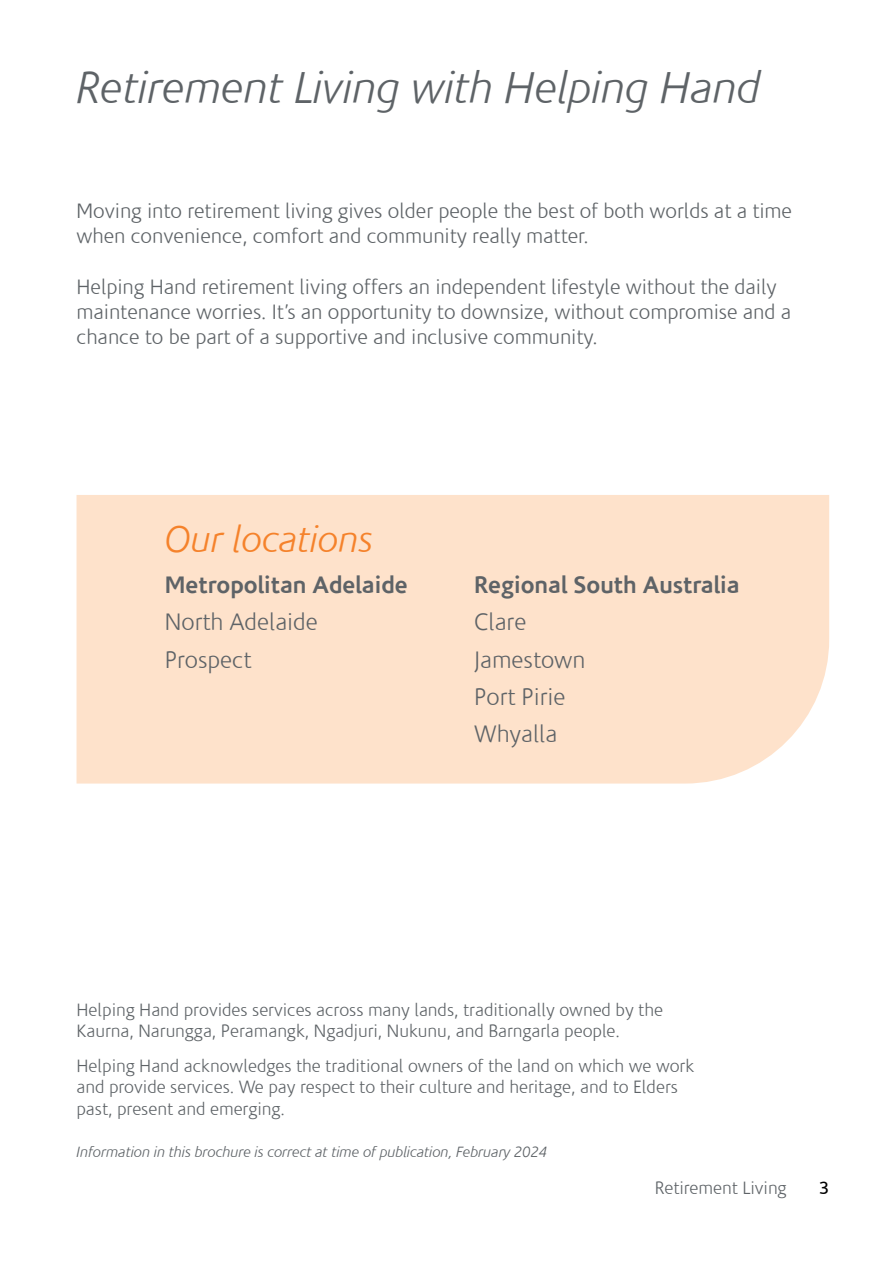
<style>
.page{position:relative;width:893px;height:1263px;background:#fff}
.page>*{position:absolute;margin:0;border:0;box-sizing:border-box;transform-origin:0 0}
.t1{font:italic 300 45px "Corisande";color:#5e6367}
.t2{font:italic 300 37.5px "Corisande";color:#f5822b}
.t3{font:300 24px/37.3px "Corisande";color:#5e6367}
.t4{font:700 24px "Corisande";color:#5e6367}
.t5{font:300 21px/25.2px "Corisande";color:#5e6367}
.t6{font:300 18px/21.6px "Corisande";color:#5e6367}
.t7{font:18px "Corisande";color:#000}
.t8{font:italic 300 15px "Corisande";color:#5e6367}
</style>
<div class="page">
<div style="left:77px;top:495px;width:752px;height:288px;background:#fee2cb"></div>
<h1 class="t1" style="left:77px;top:61px;width:685px">Retirement Living with Helping Hand</h1>
<p class="t5" style="left:77px;top:199px;width:717px">Moving into retirement living gives older people the best of both worlds at a time when convenience, comfort and community really matter.</p>
<p class="t5" style="left:77px;top:275px;width:716px">Helping Hand retirement living offers an independent lifestyle without the daily maintenance worries. It’s an opportunity to downsize, without compromise and a chance to be part of a supportive and inclusive community.</p>
<h2 class="t2" style="left:165px;top:517px;width:210px">Our locations</h2>
<p class="t4" style="left:165px;top:569px;width:244px">Metropolitan Adelaide</p>
<p class="t3" style="left:165px;top:604px;width:154px">North Adelaide<br>Prospect</p>
<p class="t4" style="left:474px;top:569px;width:267px">Regional South Australia</p>
<p class="t3" style="left:474px;top:604px;width:113px">Clare<br>Jamestown<br>Port Pirie<br>Whyalla</p>
<p class="t6" style="left:77px;top:999px;width:588px">Helping Hand provides services across many lands, traditionally owned by the<br>Kaurna, Narungga, Peramangk, Ngadjuri, Nukunu, and Barngarla people.</p>
<p class="t6" style="left:77px;top:1055px;width:619px">Helping Hand acknowledges the traditional owners of the land on which we work and provide services. We pay respect to their culture and heritage, and to Elders past, present and emerging.</p>
<p class="t8" style="left:77px;top:1143px;width:472px">Information in this brochure is correct at time of publication, February 2024</p>
<p class="t6" style="left:655px;top:1177px;width:133px">Retirement Living</p>
<p class="t7" style="left:819px;top:1177px;width:11px">3</p>
</div>
